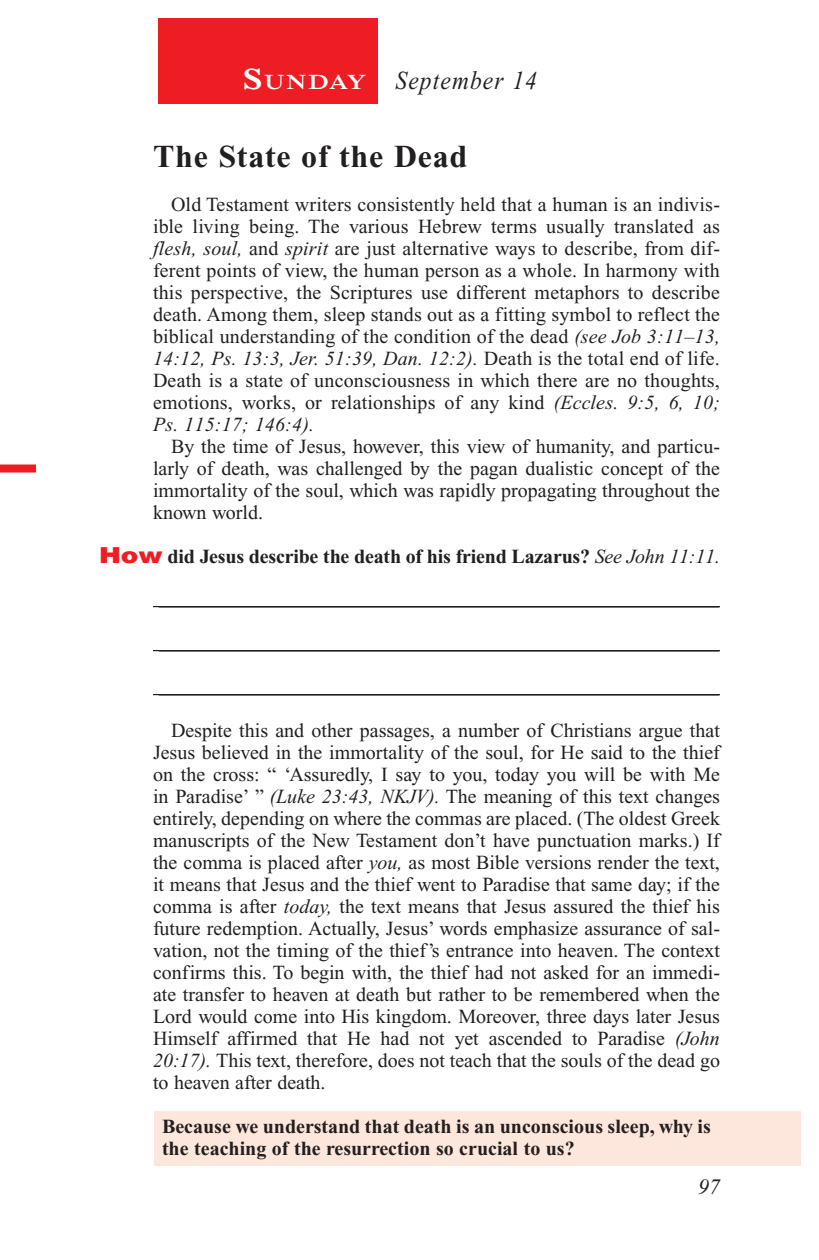
<style>
.page{position:relative;width:819px;height:1260px;background:#fff}
.page>*{position:absolute;margin:0;border:0;box-sizing:border-box;transform-origin:0 0}
.Head{font:700 32px "Times New Roman PS Std";letter-spacing:.025em;color:#231f20}
.Lesson_Dates{font:italic 26px "Times New Roman PS Std";letter-spacing:.05em;color:#231f20;scale:.9 1}
.t1{font:italic 22px "Times New Roman PS Std";color:#231f20}
.Daily_Header{font:600 21px "Times NRMT Std";letter-spacing:.045em;color:#fff;scale:1.1 1}
.Body{font:20px/22px "Times New Roman PS Std";color:#231f20;text-align:justify}
.Blank_Lines{font:20px "Times New Roman PS Std";color:#231f20}
.x-screened_box-text{font:700 20px/22px "Times New Roman PS Std";color:#231f20}
.Question{font:700 20px "Times New Roman PS Std";letter-spacing:-.01em;color:#231f20}
.s1{font-size:30px}
.s2{font-style:italic}
.s3{font-family:"Helvetica LT Std";font-weight:900;font-size:22px;color:#ee1d23}
.s4{font-weight:400;font-style:italic}
</style>
<div class="page">
<div style="left:158px;top:18px;width:220px;height:86px;background:#ee1d23"></div>
<div style="left:0;top:465px;width:36px;height:8px;background:#ee1d23"></div>
<div style="left:155px;top:1112px;width:646px;height:54px;background:#fde7dc"></div>
<hr style="left:153px;top:606px;width:567px;height:1px;background:#231f20">
<hr style="left:153px;top:650px;width:567px;height:1px;background:#231f20">
<hr style="left:153px;top:694px;width:567px;height:1px;background:#231f20">
<p class="Daily_Header" style="left:243px;top:70px;width:114px"><span class="s1">S</span>UNDAY</p>
<p class="Lesson_Dates" style="left:396px;top:66px;width:159px">September 14</p>
<p class="Head" style="left:153px;top:138px;width:316px">The State of the Dead</p>
<p class="Body" style="left:153px;top:193px;width:569px;text-indent:18px">Old Testament writers consistently held that a human is an indivis&shy;ible living being. The various Hebrew terms usually translated as <span class="s2">flesh, soul,</span> and <span class="s2">spirit</span> are just alternative ways to describe, from dif&shy;ferent points of view, the human person as a whole. In harmony with this perspective, the Scriptures use different metaphors to describe death. Among them, sleep stands out as a fitting symbol to reflect the biblical understanding of the condition of the dead <span class="s2">(see Job 3:11–13, 14:12, Ps. 13:3, Jer. 51:39, Dan. 12:2).</span> Death is the total end of life.<br>Death is a state of unconsciousness in which there are no thoughts, emotions, works, or relationships of any kind <span class="s2">(Eccles. 9:5, 6, 10; Ps. 115:17; 146:4).</span></p>
<p class="Body" style="left:153px;top:435px;width:569px;text-indent:18px">By the time of Jesus, however, this view of humanity, and particu&shy;larly of death, was challenged by the pagan dualistic concept of the immortality of the soul, which was rapidly propagating throughout the known world.</p>
<p class="Question" style="left:99px;top:545px;width:623px"><span class="s3">How</span> did Jesus describe the death of his friend Lazarus? <span class="s4">See John 11:11.</span></p>
<p class="Blank_Lines" style="left:159px;top:587px;width:561px">________________________________________________________</p>
<p class="Blank_Lines" style="left:159px;top:631px;width:561px">________________________________________________________</p>
<p class="Blank_Lines" style="left:159px;top:675px;width:561px">________________________________________________________</p>
<p class="Body" style="left:153px;top:719px;width:569px;text-indent:18px">Despite this and other passages, a number of Christians argue that Jesus believed in the immortality of the soul, for He said to the thief on the cross: “ ‘Assuredly, I say to you, today you will be with Me in Paradise’ ” <span class="s2">(Luke 23:43, NKJV).</span> The meaning of this text changes entirely, depending on where the commas are placed. (The oldest Greek manuscripts of the New Testament don’t have punctuation marks.) If the comma is placed after <span class="s2">you,</span> as most Bible versions render the text, it means that Jesus and the thief went to Paradise that same day; if the comma is after <span class="s2">today,</span> the text means that Jesus assured the thief his future redemption. Actually, Jesus’ words emphasize assurance of sal&shy;vation, not the timing of the thief’s entrance into heaven. The context confirms this. To begin with, the thief had not asked for an immedi&shy;ate transfer to heaven at death but rather to be remembered when the Lord would come into His kingdom. Moreover, three days later Jesus Himself affirmed that He had not yet ascended to Paradise <span class="s2">(John 20:17).</span> This text, therefore, does not teach that the souls of the dead go to heaven after death.</p>
<p class="x-screened_box-text" style="left:162px;top:1115px;width:550px">Because we understand that death is an unconscious sleep, why is the teaching of the resurrection so crucial to us?</p>
<p class="t1" style="left:698px;top:1175px;width:23px">97</p>
</div>
